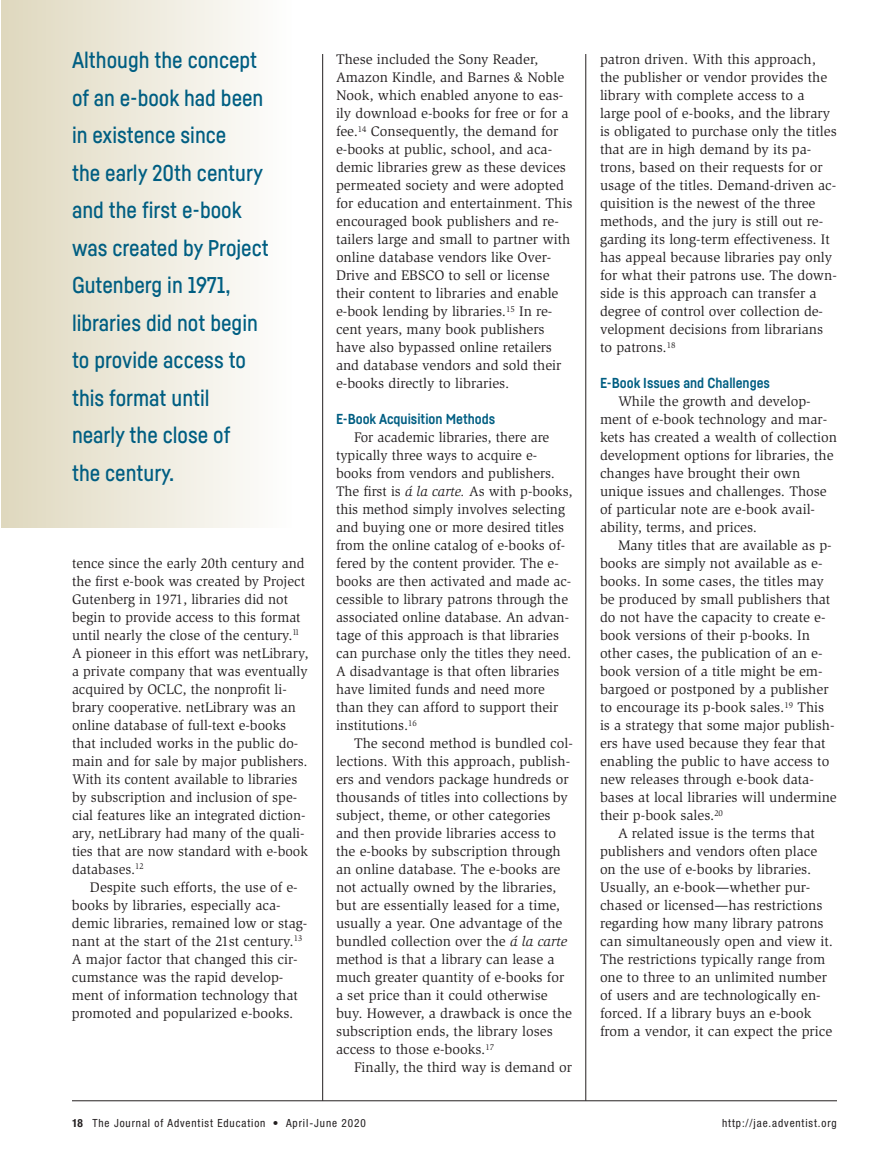
<style>
.page{position:relative;width:891px;height:1161px;background:#fff}
.page>*{position:absolute;margin:0;border:0;box-sizing:border-box;transform-origin:0 0}
.t1{font:500 22.5px/37.5px "Fabrikat";color:#005e82}
.t2{font:14.25px/18px "Slimbach Std";color:#231f20}
.t3{font:700 14.25px "Fabrikat";color:#005e82}
.t4{font:condensed 11.25px "Helvetica Neue";letter-spacing:.08em;color:#231f20}
.t5{font:700 condensed 11.25px "Helvetica Neue";color:#231f20}
.s1{font-style:italic}
</style>
<div class="page">
<div style="left:1px;top:0;width:290px;height:527px;background:linear-gradient(to right,#dfd8be,#fefefd)"></div>
<hr style="left:322px;top:54px;width:1px;height:1047px;background:#231f20">
<hr style="left:586px;top:54px;width:1px;height:1047px;background:#231f20">
<hr style="left:72px;top:1101px;width:765px;height:1px;background:#231f20">
<p class="t1" style="left:72px;top:44px;width:198px">Although the concept of an e-book had been in existence since<br>the early 20th century and the first e-book was created by Project<br>Gutenberg in 1971, libraries did not begin to provide access to this format until<br>nearly the close of<br>the century.</p>
<p class="t2" style="left:72px;top:555px;width:238px">tence since the early 20th century and the first e-book was created by Project Gutenberg in 1971, libraries did not begin to provide access to this format until nearly the close of the century.<sup>11<br></sup>A pioneer in this effort was netLibrary, a private company that was eventually acquired by OCLC, the nonprofit li&shy;brary cooperative. netLibrary was an online database of full-text e-books that included works in the public do&shy;main and for sale by major publishers.<br>With its content available to libraries by subscription and inclusion of spe&shy;cial features like an integrated diction&shy;ary, netLibrary had many of the quali&shy;ties that are now standard with e-book databases.<sup>12</sup></p>
<p class="t2" style="left:72px;top:879px;width:237px;text-indent:18px">Despite such efforts, the use of e&shy;books by libraries, especially aca&shy;demic libraries, remained low or stag&shy;nant at the start of the 21st century.<sup>13<br></sup>A major factor that changed this cir&shy;cumstance was the rapid develop&shy;ment of information technology that promoted and popularized e-books.</p>
<p class="t2" style="left:336px;top:52px;width:238px">These included the Sony Reader, Amazon Kindle, and Barnes &amp; Noble Nook, which enabled anyone to eas&shy;ily download e-books for free or for a fee.<sup>14</sup> Consequently, the demand for e-books at public, school, and aca&shy;demic libraries grew as these devices permeated society and were adopted for education and entertainment. This encouraged book publishers and re&shy;tailers large and small to partner with online database vendors like Over-Drive and EBSCO to sell or license their content to libraries and enable e-book lending by libraries.<sup>15</sup> In re&shy;cent years, many book publishers have also bypassed online retailers and database vendors and sold their e-books directly to libraries.</p>
<p class="t3" style="left:336px;top:414px;width:161px">E-Book Acquisition Methods</p>
<p class="t2" style="left:336px;top:430px;width:238px;text-indent:18px">For academic libraries, there are typically three ways to acquire e&shy;books from vendors and publishers.<br>The first is <span class="s1">á la carte.</span> As with p-books, this method simply involves selecting and buying one or more desired titles from the online catalog of e-books of&shy;fered by the content provider. The e&shy;books are then activated and made ac&shy;cessible to library patrons through the associated online database. An advan&shy;tage of this approach is that libraries can purchase only the titles they need.<br>A disadvantage is that often libraries have limited funds and need more than they can afford to support their institutions.<sup>16</sup></p>
<p class="t2" style="left:336px;top:736px;width:238px;text-indent:18px">The second method is bundled col&shy;lections. With this approach, publish&shy;ers and vendors package hundreds or thousands of titles into collections by subject, theme, or other categories and then provide libraries access to the e-books by subscription through an online database. The e-books are not actually owned by the libraries, but are essentially leased for a time, usually a year. One advantage of the bundled collection over the <span class="s1">á la carte </span>method is that a library can lease a much greater quantity of e-books for a set price than it could otherwise buy. However, a drawback is once the subscription ends, the library loses access to those e-books.<sup>17</sup></p>
<p class="t2" style="left:354px;top:1060px;width:220px">Finally, the third way is demand or</p>
<p class="t2" style="left:600px;top:52px;width:238px">patron driven. With this approach, the publisher or vendor provides the library with complete access to a large pool of e-books, and the library is obligated to purchase only the titles that are in high demand by its pa&shy;trons, based on their requests for or usage of the titles. Demand-driven ac&shy;quisition is the newest of the three methods, and the jury is still out re&shy;garding its long-term effectiveness. It has appeal because libraries pay only for what their patrons use. The down&shy;side is this approach can transfer a degree of control over collection de&shy;velopment decisions from librarians to patrons.<sup>18</sup></p>
<p class="t3" style="left:600px;top:378px;width:172px">E-Book Issues and Challenges</p>
<p class="t2" style="left:600px;top:394px;width:238px;text-indent:18px">While the growth and develop&shy;ment of e-book technology and mar&shy;kets has created a wealth of collection development options for libraries, the changes have brought their own unique issues and challenges. Those of particular note are e-book avail&shy;ability, terms, and prices.</p>
<p class="t2" style="left:600px;top:538px;width:238px;text-indent:18px">Many titles that are available as p&shy;books are simply not available as e&shy;books. In some cases, the titles may be produced by small publishers that do not have the capacity to create e&shy;book versions of their p-books. In other cases, the publication of an e&shy;book version of a title might be em&shy;bargoed or postponed by a publisher to encourage its p-book sales.<sup>19</sup> This is a strategy that some major publish&shy;ers have used because they fear that enabling the public to have access to new releases through e-book data&shy;bases at local libraries will undermine their p-book sales.<sup>20</sup></p>
<p class="t2" style="left:600px;top:826px;width:235px;text-indent:18px">A related issue is the terms that publishers and vendors often place on the use of e-books by libraries.<br>Usually, an e-book—whether pur&shy;chased or licensed—has restrictions regarding how many library patrons can simultaneously open and view it.<br>The restrictions typically range from one to three to an unlimited number of users and are technologically en&shy;forced. If a library buys an e-book from a vendor, it can expect the price</p>
<p class="t5" style="left:72px;top:1119px;width:12px">18</p>
<p class="t4" style="left:92px;top:1119px;width:275px">The Journal of Adventist Education • April-June 2020</p>
<p class="t4" style="left:722px;top:1119px;width:116px">http://jae.adventist.org</p>
</div>
